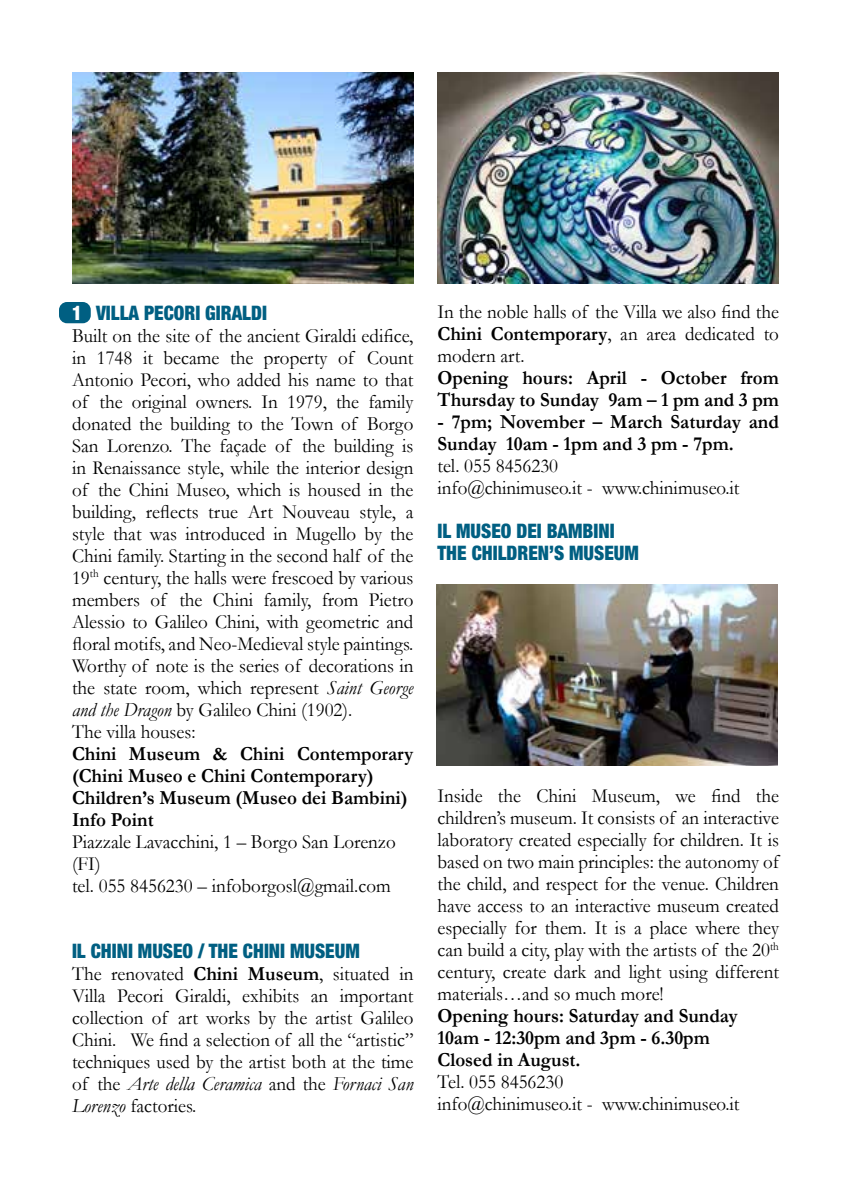
<style>
.page{position:relative;width:851px;height:1191px;background:#fff}
.page>*{position:absolute;margin:0;border:0;box-sizing:border-box;transform-origin:0 0}
.t1{font:20px/22px "Garamond";color:#000;scale:.95 1}
.t2{font:700 20px/22px "Garamond";color:#000;scale:.95 1}
.t3{font:900 condensed 20px/22px "Helvetica Neue";color:#005f82;scale:.95 1}
.s1{color:#fff}
.s2{font-style:italic}
.s3{font-weight:700}
</style>
<div class="page">
<div style="left:59px;top:302px;width:32px;height:21px;background:#005f82;border-radius:8px"></div>
<img style="left:72px;top:72px;width:341px;height:211px">
<img style="left:437px;top:72px;width:341px;height:211px">
<img style="left:436px;top:584px;width:341px;height:181px">
<p class="t3" style="left:72px;top:301px;width:207px"><span class="s1">1</span>. VILLA PECORI GIRALDI</p>
<p class="t1" style="left:72px;top:324px;width:361px">Built on the site of the ancient Giraldi edifice, in 1748 it became the property of Count Antonio Pecori, who added his name to that of the original owners. In 1979, the family donated the building to the Town of Borgo San Lorenzo. The façade of the building is in Renaissance style, while the interior design of the Chini Museo, which is housed in the building, reflects true Art Nouveau style, a style that was introduced in Mugello by the Chini family. Starting in the second half of the 19<sup>th</sup> century, the halls were frescoed by various members of the Chini family, from Pietro Alessio to Galileo Chini, with geometric and floral motifs, and Neo-Medieval style paintings.<br>Worthy of note is the series of decorations in the state room, which represent <span class="s2">Saint George and the Dragon</span> by Galileo Chini (1902).<br>The villa houses:</p>
<p class="t2" style="left:72px;top:742px;width:361px">Chini Museum &amp; Chini Contemporary (Chini Museo e Chini Contemporary)<br>Children’s Museum (Museo dei Bambini)<br>Info Point</p>
<p class="t1" style="left:72px;top:830px;width:342px">Piazzale Lavacchini, 1 – Borgo San Lorenzo (FI)<br>tel. 055 8456230 – infoborgosl@gmail.com</p>
<p class="t3" style="left:72px;top:939px;width:304px">IL CHINI MUSEO / THE CHINI MUSEUM</p>
<p class="t1" style="left:72px;top:962px;width:361px;text-align:justify">The renovated <span class="s3">Chini Museum</span>, situated in Villa Pecori Giraldi, exhibits an important collection of art works by the artist Galileo Chini. We find a selection of all the “artistic” techniques used by the artist both at the time of the <span class="s2">Arte della Ceramica</span> and the <span class="s2">Fornaci San Lorenzo</span> factories.</p>
<p class="t1" style="left:437px;top:300px;width:361px;text-align:justify">In the noble halls of the Villa we also find the <span class="s3">Chini Contemporary</span>, an area dedicated to modern art.</p>
<p class="t2" style="left:437px;top:367px;width:361px">Opening hours: April - October from<br>Thursday to Sunday 9am – 1 pm and 3 pm</p>
<p class="t2" style="left:437px;top:411px;width:361px">- 7pm; November – March Saturday and<br>Sunday 10am - 1pm and 3 pm - 7pm.</p>
<p class="t1" style="left:437px;top:454px;width:319px">tel. 055 8456230<br>info@chinimuseo.it - www.chinimuseo.it</p>
<p class="t3" style="left:437px;top:519px;width:213px">IL MUSEO DEI BAMBINI<br>THE CHILDREN’S MUSEUM</p>
<p class="t1" style="left:437px;top:784px;width:361px;text-align:justify">Inside the Chini Museum, we find the children’s museum. It consists of an interactive laboratory created especially for children. It is based on two main principles: the autonomy of the child, and respect for the venue. Children have access to an interactive museum created especially for them. It is a place where they can build a city, play with the artists of the 20<sup>th </sup>century, create dark and light using different materials…and so much more!</p>
<p class="t2" style="left:437px;top:1005px;width:317px">Opening hours: Saturday and Sunday<br>10am - 12:30pm and 3pm - 6.30pm<br>Closed in August.</p>
<p class="t1" style="left:437px;top:1070px;width:319px">Tel. 055 8456230<br>info@chinimuseo.it - www.chinimuseo.it</p>
</div>
